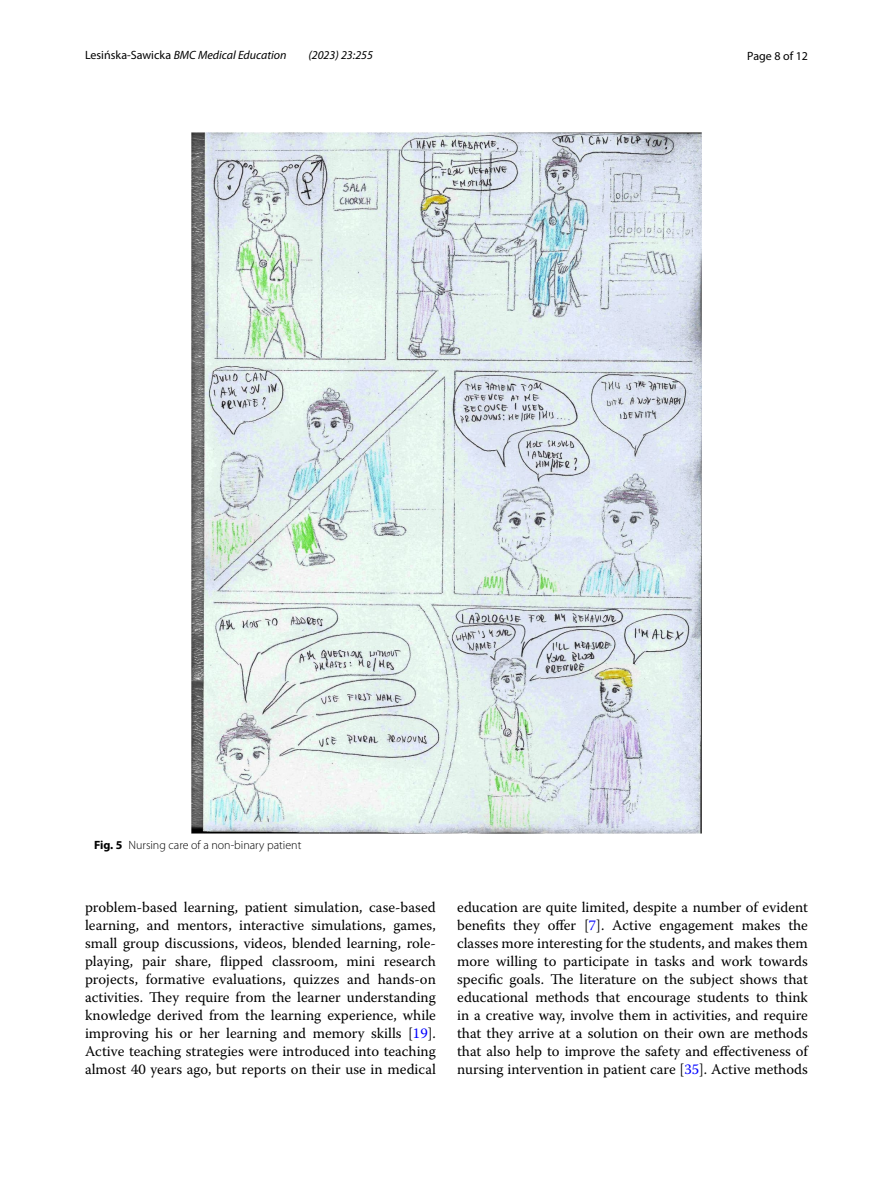
<style>
.page{position:relative;width:893px;height:1187px;background:#fff}
.page>*{position:absolute;margin:0;border:0;box-sizing:border-box;transform-origin:0 0}
.t1{font:14.7px/18px "Warnock Pro";color:#000;text-align:justify}
.t2{font:italic 12px "Myriad Pro";color:#000}
.t3{font:300 12px "Myriad Pro";color:#000}
.t4{font:12px "Myriad Pro";color:#000}
.s1{font-style:normal}
.s2{font-weight:700}
.s3{color:#00f}
</style>
<div class="page">
<img style="left:191px;top:133px;width:511px;height:700px">
<p class="t2" style="left:85px;top:48px;width:203px"><span class="s1">Lesińska‑Sawicka</span> BMC Medical Education</p>
<p class="t2" style="left:308px;top:48px;width:66px">(2023) 23:255</p>
<p class="t4" style="left:747px;top:48px;width:62px">Page 8 of 12</p>
<p class="t3" style="left:94px;top:838px;width:209px"><span class="s2">Fig. 5</span> Nursing care of a non-binary patient</p>
<p class="t1" style="left:85px;top:897px;width:352px">problem-based learning, patient simulation, case-based learning, and mentors, interactive simulations, games, small group discussions, videos, blended learning, role&shy;playing, pair share, flipped classroom, mini research projects, formative evaluations, quizzes and hands-on activities. They require from the learner understanding knowledge derived from the learning experience, while improving his or her learning and memory skills [<span class="s3">19</span>].<br>Active teaching strategies were introduced into teaching almost 40 years ago, but reports on their use in medical</p>
<p class="t1" style="left:457px;top:897px;width:352px">education are quite limited, despite a number of evident benefits they offer [<span class="s3">7</span>]. Active engagement makes the classes more interesting for the students, and makes them more willing to participate in tasks and work towards specific goals. The literature on the subject shows that educational methods that encourage students to think in a creative way, involve them in activities, and require that they arrive at a solution on their own are methods that also help to improve the safety and effectiveness of nursing intervention in patient care [<span class="s3">35</span>]. Active methods</p>
</div>
